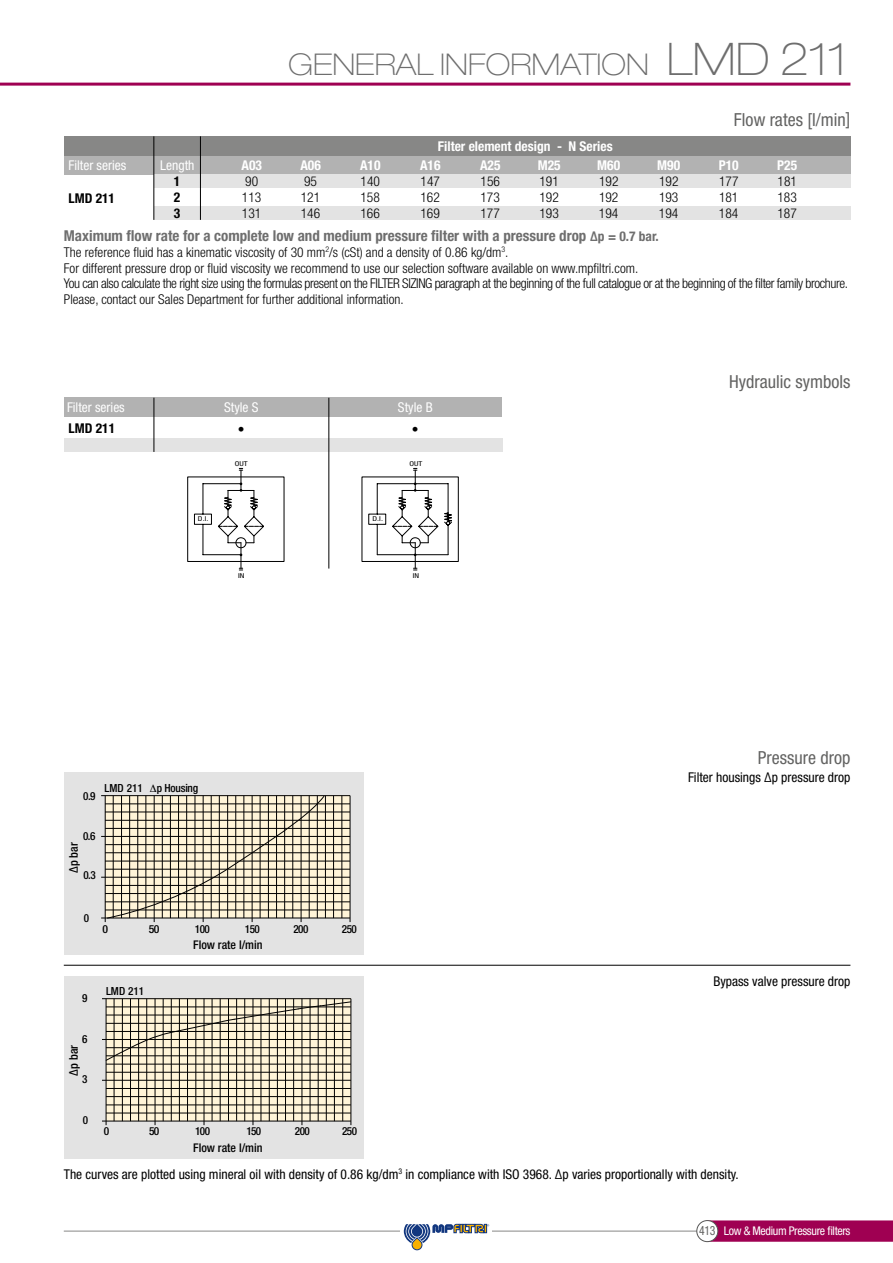
<style>
.page{position:relative;width:893px;height:1263px;background:#fff}
.page>*{position:absolute;margin:0;border:0;box-sizing:border-box;transform-origin:0 0}
.t1{font:100 expanded 30px "Helvetica Neue LT Std";color:#6e6e6e}
.t2{font:condensed 18px "Helvetica Neue LT Std";color:#636362}
.t3{font:700 condensed 15px "Helvetica Neue LT Std";color:#6e6e6e}
.t4{font:300 condensed 13.5px/15.8px "Helvetica Neue LT Std";color:#000}
.t5{font:condensed 13.5px "Helvetica Neue LT Std";color:#000}
.t6{font:700 condensed 13.5px "Helvetica Neue LT Std";color:#fff}
.t7{font:condensed 13.5px "Helvetica Neue LT Std";color:#fff}
.t8{font:700 condensed 13.5px/15.8px "Helvetica Neue LT Std";color:#000;text-align:justify}
.t9{font:500 condensed 12px "Helvetica Neue LT Std";color:#000}
.t10{font:condensed 12px "Helvetica Neue LT Std";letter-spacing:-.03em;color:#fff}
.t11{font:500 condensed 11.25px "Helvetica Neue LT Std";letter-spacing:-.02em;color:#000}
.t12{font:500 condensed 11.1px "Helvetica Neue";letter-spacing:-.05em;color:#000}
.t13{font:500 condensed 11.1px "Helvetica Neue";letter-spacing:-.05em;color:#000;scale:1.05 1}
.t14{font:condensed 6.75px "Helvetica Neue";color:#000;scale:1.25 1}
.s1{font-size:45px}
.s2{font-size:13.5px}
.s3{font-family:"Helvetica Neue";font-size:11.1px}
.s4{font-size:12.75px;color:#636362}
</style>
<div class="page">
<hr style="left:0;top:83px;width:850px;height:3px;background:#9f0052">
<svg style="left:64px;top:773px;width:300px;height:182px;background:#dfddda"></svg>
<svg style="left:64px;top:976px;width:300px;height:182px;background:#cfcabf"></svg>
<hr style="left:64px;top:965px;width:786px;height:1px;background:#000">
<div style="left:64px;top:155px;width:786px;height:20px;background:#b2b2b2"></div>
<svg style="left:187px;top:468px;width:98px;height:103px"></svg>
<svg style="left:361px;top:468px;width:98px;height:103px"></svg>
<div style="left:64px;top:438px;width:438px;height:14px;background:#e3e3e3"></div>
<div style="left:64px;top:398px;width:90px;height:19px;background:#b2b2b2"></div>
<div style="left:328px;top:398px;width:174px;height:19px;background:#b2b2b2"></div>
<div style="left:154px;top:398px;width:175px;height:19px;background:#b2b2b2"></div>
<hr style="left:154px;top:398px;width:1px;height:54px;background:#000">
<hr style="left:329px;top:398px;width:1px;height:170px;background:#000">
<div style="left:64px;top:136px;width:786px;height:19px;background:#878786"></div>
<div style="left:154px;top:206px;width:696px;height:14px;background:#e3e3e3"></div>
<div style="left:154px;top:175px;width:696px;height:13px;background:#e3e3e3"></div>
<hr style="left:154px;top:136px;width:1px;height:84px;background:#000">
<hr style="left:200px;top:136px;width:1px;height:84px;background:#000">
<hr style="left:64px;top:1231px;width:641px;height:1px;background:#878786">
<svg style="left:703px;top:1220px;width:190px;height:22px;background:#a20957"></svg>
<div style="left:697px;top:1220px;width:21px;height:21px;background:#fff;border-radius:50%"></div>
<div style="left:697px;top:1220px;width:21px;height:22px;border:1px solid #565655;border-radius:50%"></div>
<svg style="left:404px;top:1224px;width:85px;height:26px"></svg>
<svg style="left:107px;top:784px;width:218px;height:135px;background:#c4bca9"></svg>
<svg style="left:72px;top:829px;width:7px;height:6px"></svg>
<h1 class="t1" style="left:288px;top:46px;width:561px">GENERAL INFORMATION <span class="s1">LMD 211</span></h1>
<p class="t7" style="left:69px;top:157px;width:59px">Filter series</p>
<p class="t8" style="left:68px;top:190px;width:48px">LMD 211</p>
<p class="t7" style="left:160px;top:157px;width:36px">Length</p>
<p class="t8" style="left:174px;top:173px;width:8px">1<br>2<br>3</p>
<p class="t6" style="left:438px;top:138px;width:176px">Filter element design - N Series</p>
<h2 class="t2" style="left:734px;top:110px;width:118px">Flow rates [l/min]</h2>
<p class="t6" style="left:241px;top:157px;width:22px">A03</p>
<p class="t6" style="left:300px;top:157px;width:22px">A06</p>
<p class="t6" style="left:360px;top:157px;width:22px">A10</p>
<p class="t6" style="left:420px;top:157px;width:22px">A16</p>
<p class="t6" style="left:480px;top:157px;width:22px">A25</p>
<p class="t6" style="left:538px;top:157px;width:24px">M25</p>
<p class="t6" style="left:597px;top:157px;width:24px">M60</p>
<p class="t6" style="left:657px;top:157px;width:24px">M90</p>
<p class="t6" style="left:719px;top:157px;width:21px">P10</p>
<p class="t6" style="left:777px;top:157px;width:21px">P25</p>
<p class="t4" style="left:245px;top:173px;width:14px">90</p>
<p class="t4" style="left:304px;top:173px;width:14px">95</p>
<p class="t4" style="left:360px;top:173px;width:21px">140</p>
<p class="t4" style="left:420px;top:173px;width:21px">147</p>
<p class="t4" style="left:480px;top:173px;width:21px">156</p>
<p class="t4" style="left:539px;top:173px;width:21px">191</p>
<p class="t4" style="left:599px;top:173px;width:21px">192</p>
<p class="t4" style="left:659px;top:173px;width:21px">192</p>
<p class="t4" style="left:719px;top:173px;width:21px">177</p>
<p class="t4" style="left:777px;top:173px;width:21px">181</p>
<p class="t4" style="left:242px;top:189px;width:21px">113</p>
<p class="t4" style="left:301px;top:189px;width:21px">121</p>
<p class="t4" style="left:360px;top:189px;width:21px">158</p>
<p class="t4" style="left:420px;top:189px;width:21px">162</p>
<p class="t4" style="left:480px;top:189px;width:21px">173</p>
<p class="t4" style="left:539px;top:189px;width:21px">192</p>
<p class="t4" style="left:599px;top:189px;width:21px">192</p>
<p class="t4" style="left:659px;top:189px;width:21px">193</p>
<p class="t4" style="left:719px;top:189px;width:21px">181</p>
<p class="t4" style="left:777px;top:189px;width:21px">183</p>
<p class="t4" style="left:242px;top:205px;width:21px">131</p>
<p class="t4" style="left:301px;top:205px;width:21px">146</p>
<p class="t4" style="left:360px;top:205px;width:21px">166</p>
<p class="t4" style="left:420px;top:205px;width:21px">169</p>
<p class="t4" style="left:480px;top:205px;width:21px">177</p>
<p class="t4" style="left:539px;top:205px;width:21px">193</p>
<p class="t4" style="left:599px;top:205px;width:21px">194</p>
<p class="t4" style="left:659px;top:205px;width:21px">194</p>
<p class="t4" style="left:719px;top:205px;width:21px">184</p>
<p class="t4" style="left:777px;top:205px;width:21px">187</p>
<p class="t3" style="left:64px;top:227px;width:596px">Maximum flow rate for a complete low and medium pressure filter with a pressure drop <span class="s2">∆p = 0.7 bar.</span></p>
<p class="t4" style="left:64px;top:244px;width:785px">The reference fluid has a kinematic viscosity of 30 mm<sup>2</sup>/s (cSt) and a density of 0.86 kg/dm<sup>3</sup>.<br>For different pressure drop or fluid viscosity we recommend to use our selection software available on www.mpfiltri.com.<br>You can also calculate the right size using the formulas present on the FILTER SIZING paragraph at the beginning of the full catalogue or at the beginning of the filter family brochure.<br>Please, contact our Sales Department for further additional information.</p>
<p class="t7" style="left:67px;top:399px;width:59px">Filter series</p>
<p class="t8" style="left:69px;top:420px;width:48px">LMD 211</p>
<p class="t7" style="left:224px;top:399px;width:36px">Style S</p>
<p class="t7" style="left:398px;top:399px;width:36px">Style B</p>
<p class="t4" style="left:238px;top:421px;width:8px">•</p>
<p class="t4" style="left:412px;top:421px;width:8px">•</p>
<p class="t14" style="left:235px;top:460px;width:12px">OUT</p>
<p class="t14" style="left:409px;top:460px;width:12px">OUT</p>
<p class="t14" style="left:198px;top:514px;width:10px">D.I.</p>
<p class="t14" style="left:373px;top:514px;width:10px">D.I.</p>
<p class="t14" style="left:238px;top:572px;width:7px">IN</p>
<p class="t14" style="left:413px;top:572px;width:7px">IN</p>
<p class="t12" style="left:83px;top:789px;width:14px">0.9</p>
<p class="t12" style="left:83px;top:829px;width:14px">0.6</p>
<p class="t12" style="left:83px;top:868px;width:14px">0.3</p>
<p class="t12" style="left:84px;top:911px;width:7px">0</p>
<p class="t12" style="left:83px;top:793px;width:14px">0.6</p>
<p class="t12" style="left:84px;top:832px;width:14px">0.3</p>
<p class="t12" style="left:84px;top:874px;width:7px">0</p>
<p class="t9" style="left:66px;top:873px;width:32px;rotate:-90deg">∆p bar</p>
<p class="t12" style="left:105px;top:781px;width:40px">LMD 211</p>
<p class="t11" style="left:157px;top:781px;width:43px"><span class="s3">p</span> Housing</p>
<p class="t13" style="left:102px;top:923px;width:7px">0</p>
<p class="t13" style="left:149px;top:923px;width:12px">50</p>
<p class="t12" style="left:195px;top:923px;width:16px">100</p>
<p class="t12" style="left:245px;top:922px;width:16px">150</p>
<p class="t12" style="left:293px;top:922px;width:16px">200</p>
<p class="t12" style="left:342px;top:922px;width:16px">250</p>
<p class="t12" style="left:82px;top:992px;width:7px">9</p>
<p class="t12" style="left:82px;top:1032px;width:7px">6</p>
<p class="t12" style="left:82px;top:1073px;width:7px">3</p>
<p class="t12" style="left:83px;top:1113px;width:7px">0</p>
<p class="t9" style="left:66px;top:1075px;width:32px;rotate:-90deg">∆p bar</p>
<p class="t12" style="left:106px;top:984px;width:40px">LMD 211</p>
<p class="t9" style="left:193px;top:937px;width:71px">Flow rate l/min</p>
<p class="t12" style="left:104px;top:1124px;width:7px">0</p>
<p class="t12" style="left:149px;top:1124px;width:12px">50</p>
<p class="t12" style="left:195px;top:1124px;width:16px">100</p>
<p class="t12" style="left:246px;top:1124px;width:16px">150</p>
<p class="t12" style="left:295px;top:1124px;width:16px">200</p>
<p class="t12" style="left:342px;top:1124px;width:16px">250</p>
<p class="t9" style="left:193px;top:1141px;width:71px">Flow rate l/min</p>
<h2 class="t2" style="left:729px;top:371px;width:123px">Hydraulic symbols</h2>
<h2 class="t2" style="left:758px;top:747px;width:94px">Pressure drop</h2>
<p class="t5" style="left:688px;top:770px;width:164px">Filter housings ∆p pressure drop</p>
<p class="t5" style="left:713px;top:973px;width:139px">Bypass valve pressure drop</p>
<p class="t5" style="left:64px;top:1166px;width:677px">The curves are plotted using mineral oil with density of 0.86 kg/dm<sup>3</sup> in compliance with ISO 3968. ∆p varies proportionally with density.</p>
<p class="t10" style="left:699px;top:1223px;width:153px"><span class="s4">413</span> Low &amp; Medium Pressure filters</p>
</div>
